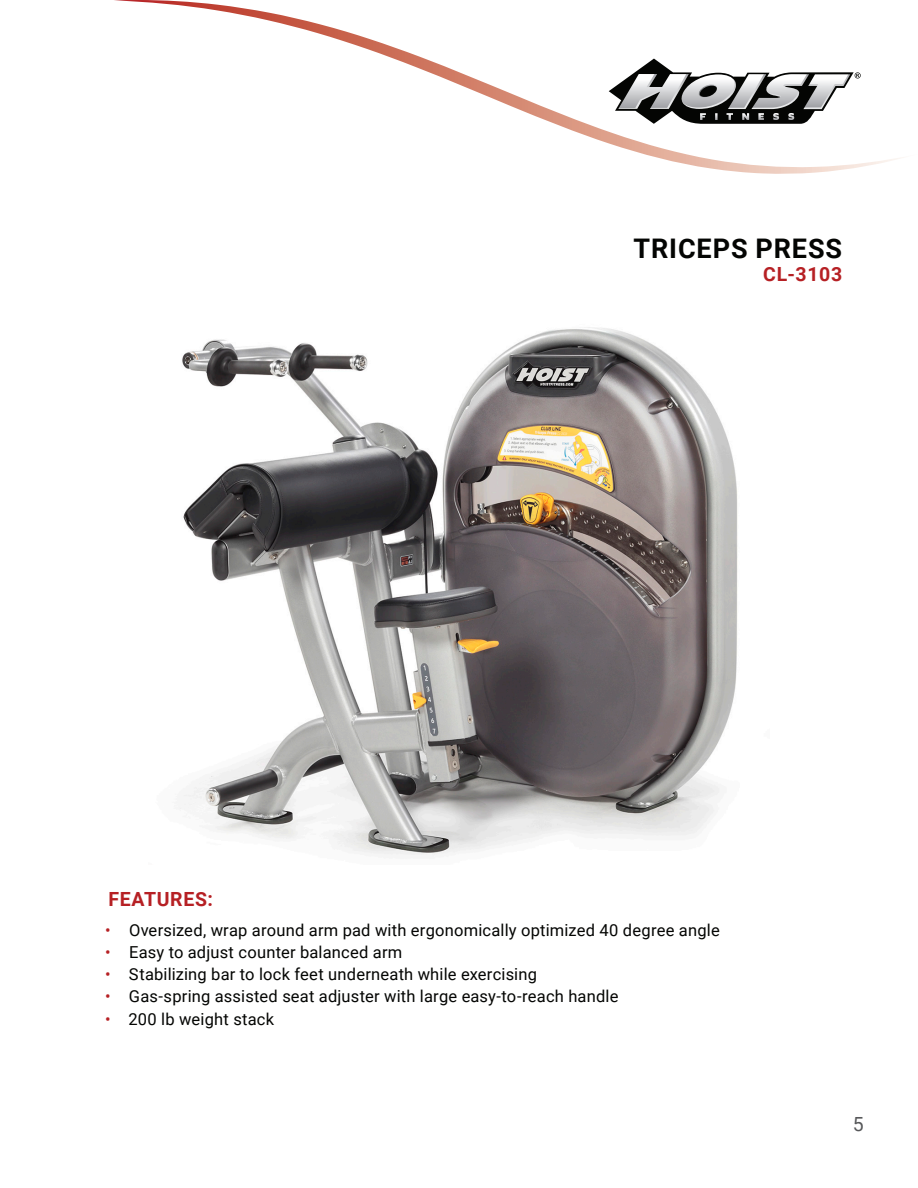
<style>
.page{position:relative;width:918px;height:1188px;background:#fff}
.page>*{position:absolute;margin:0;border:0;box-sizing:border-box;transform-origin:0 0}
.t1{font:700 27px "Roboto";letter-spacing:.035em;color:#040503}
.Features{font:700 19.5px "Roboto";letter-spacing:.035em;color:#b62024}
.t2{font:19.5px "Roboto";color:#57585a}
.t3{font:16.5px "Roboto";letter-spacing:.01em;color:#040503}
.s1{color:#b62024}
</style>
<div class="page">
<svg style="left:114px;top:0;width:790px;height:174px"></svg>
<svg style="left:609px;top:59px;width:252px;height:65px"></svg>
<img style="left:176px;top:327px;width:562px;height:530px">
<p class="t1" style="left:633px;top:229px;width:210px">TRICEPS PRESS</p>
<p class="Features" style="left:763px;top:261px;width:81px">CL-3103</p>
<p class="Features" style="left:108px;top:885px;width:106px">FEATURES:</p>
<p class="t3" style="left:105px;top:918px;width:616px"><span class="s1">•</span> Oversized, wrap around arm pad with ergonomically optimized 40 degree angle</p>
<p class="t3" style="left:105px;top:941px;width:299px"><span class="s1">•</span> Easy to adjust counter balanced arm</p>
<p class="t3" style="left:105px;top:963px;width:434px"><span class="s1">•</span> Stabilizing bar to lock feet underneath while exercising</p>
<p class="t3" style="left:105px;top:985px;width:515px"><span class="s1">•</span> Gas-spring assisted seat adjuster with large easy-to-reach handle</p>
<p class="t3" style="left:105px;top:1007px;width:171px"><span class="s1">•</span> 200 lb weight stack</p>
<p class="t2" style="left:853px;top:1110px;width:12px">5</p>
</div>
